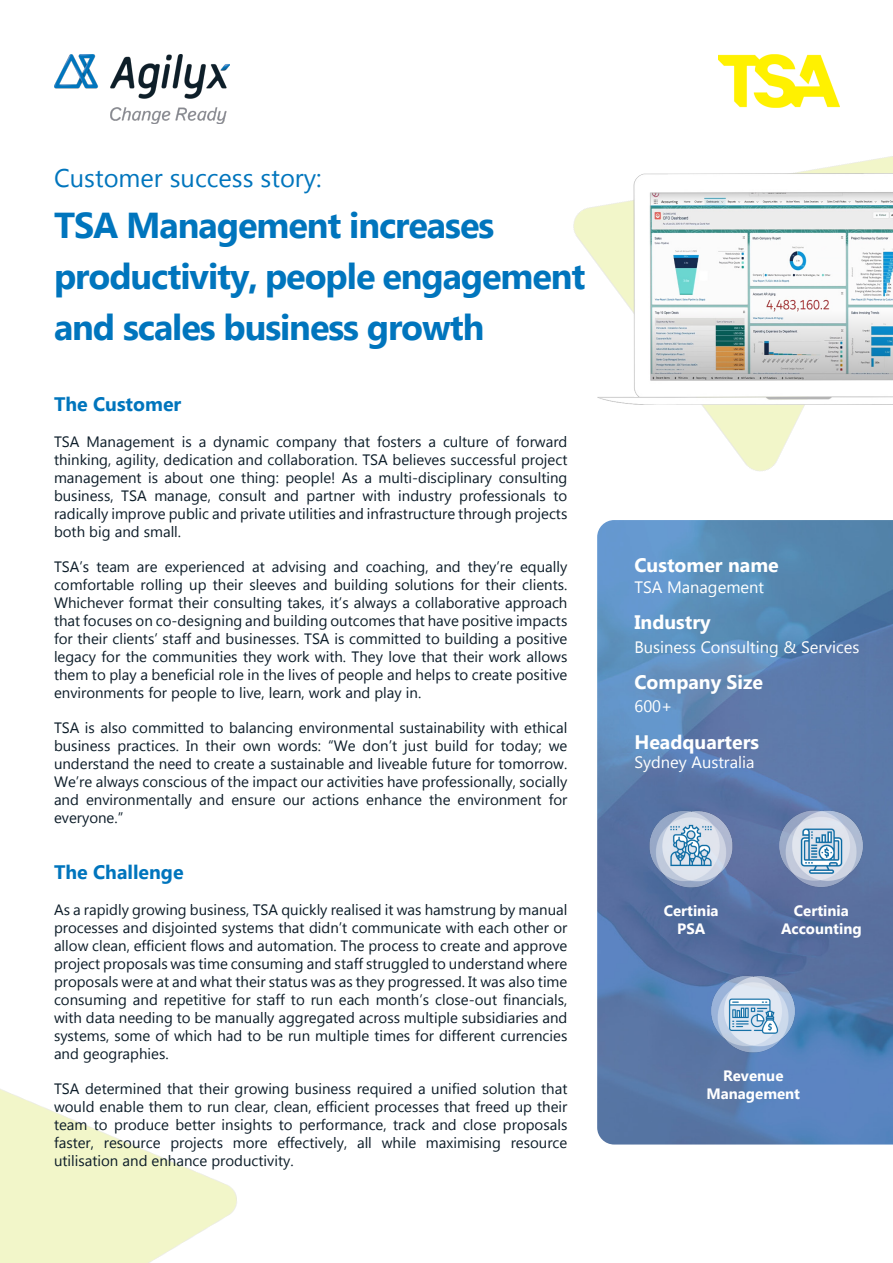
<style>
.page{position:relative;width:893px;height:1263px;background:#fff}
.page>*{position:absolute;margin:0;border:0;box-sizing:border-box;transform-origin:0 0}
.Large_white_heading{font:700 36px/51px "Gadugi";letter-spacing:-.03em;color:#0075bd}
.Large_white_heading-2{font:25.5px "Gadugi";color:#0075bd}
.Small_heading{font:700 19.5px "Gadugi";color:#fff}
.t1{font:700 19.5px "Gadugi";color:#0075bd}
.Small_heading-2{font:16.5px "Gadugi";color:#fff}
.Paragraph_Style_2{font:15px/18px "Gadugi";color:#0c1c28;text-align:justify}
.t2{font:700 15px/18px "Gadugi";color:#fff;text-align:center}
</style>
<div class="page">
<img style="left:0;top:1089px;width:237px;height:174px">
<img style="left:597px;top:520px;width:296px;height:624px">
<img style="left:573px;top:104px;width:320px;height:367px">
<img style="left:54px;top:54px;width:175px;height:69px">
<img style="left:597px;top:174px;width:296px;height:230px">
<img style="left:718px;top:54px;width:121px;height:54px">
<img style="left:637px;top:797px;width:108px;height:108px">
<img style="left:768px;top:797px;width:107px;height:108px">
<img style="left:699px;top:962px;width:108px;height:108px">
<p class="Large_white_heading-2" style="left:54px;top:162px;width:269px">Customer success story:</p>
<p class="Large_white_heading" style="left:54px;top:199px;width:533px">TSA Management increases productivity, people engagement and scales business growth</p>
<p class="t1" style="left:54px;top:392px;width:129px">The Customer</p>
<p class="Paragraph_Style_2" style="left:54px;top:433px;width:515px">TSA Management is a dynamic company that fosters a culture of forward thinking, agility, dedication and collaboration. TSA believes successful project management is about one thing: people! As a multi-disciplinary consulting business, TSA manage, consult and partner with industry professionals to radically improve public and private utilities and infrastructure through projects both big and small.</p>
<p class="Paragraph_Style_2" style="left:54px;top:558px;width:515px">TSA’s team are experienced at advising and coaching, and they’re equally comfortable rolling up their sleeves and building solutions for their clients.<br>Whichever format their consulting takes, it’s always a collaborative approach that focuses on co-designing and building outcomes that have positive impacts for their clients’ staff and businesses. TSA is committed to building a positive legacy for the communities they work with. They love that their work allows them to play a beneficial role in the lives of people and helps to create positive environments for people to live, learn, work and play in.</p>
<p class="Paragraph_Style_2" style="left:54px;top:719px;width:515px">TSA is also committed to balancing environmental sustainability with ethical business practices. In their own words: “We don’t just build for today; we understand the need to create a sustainable and liveable future for tomorrow.<br>We’re always conscious of the impact our activities have professionally, socially and environmentally and ensure our actions enhance the environment for everyone.”</p>
<p class="t1" style="left:54px;top:860px;width:131px">The Challenge</p>
<p class="Paragraph_Style_2" style="left:54px;top:900px;width:515px">As a rapidly growing business, TSA quickly realised it was hamstrung by manual processes and disjointed systems that didn’t communicate with each other or allow clean, efficient flows and automation. The process to create and approve project proposals was time consuming and staff struggled to understand where proposals were at and what their status was as they progressed. It was also time consuming and repetitive for staff to run each month’s close-out financials, with data needing to be manually aggregated across multiple subsidiaries and systems, some of which had to be run multiple times for different currencies and geographies.</p>
<p class="Paragraph_Style_2" style="left:54px;top:1079px;width:515px">TSA determined that their growing business required a unified solution that would enable them to run clear, clean, efficient processes that freed up their team to produce better insights to performance, track and close proposals faster, resource projects more effectively, all while maximising resource utilisation and enhance productivity.</p>
<p class="Small_heading" style="left:634px;top:553px;width:146px">Customer name</p>
<p class="Small_heading-2" style="left:634px;top:577px;width:131px">TSA Management</p>
<p class="Small_heading" style="left:634px;top:611px;width:78px">Industry</p>
<p class="Small_heading-2" style="left:634px;top:637px;width:226px">Business Consulting &amp; Services</p>
<p class="Small_heading" style="left:634px;top:670px;width:130px">Company Size</p>
<p class="Small_heading-2" style="left:634px;top:696px;width:39px">600+</p>
<p class="Small_heading" style="left:634px;top:730px;width:126px">Headquarters</p>
<p class="Small_heading-2" style="left:634px;top:752px;width:122px">Sydney Australia</p>
<p class="t2" style="left:664px;top:901px;width:56px">Certinia<br>PSA</p>
<p class="t2" style="left:781px;top:901px;width:82px">Certinia<br>Accounting</p>
<p class="t2" style="left:706px;top:1066px;width:95px">Revenue<br>Management</p>
</div>
